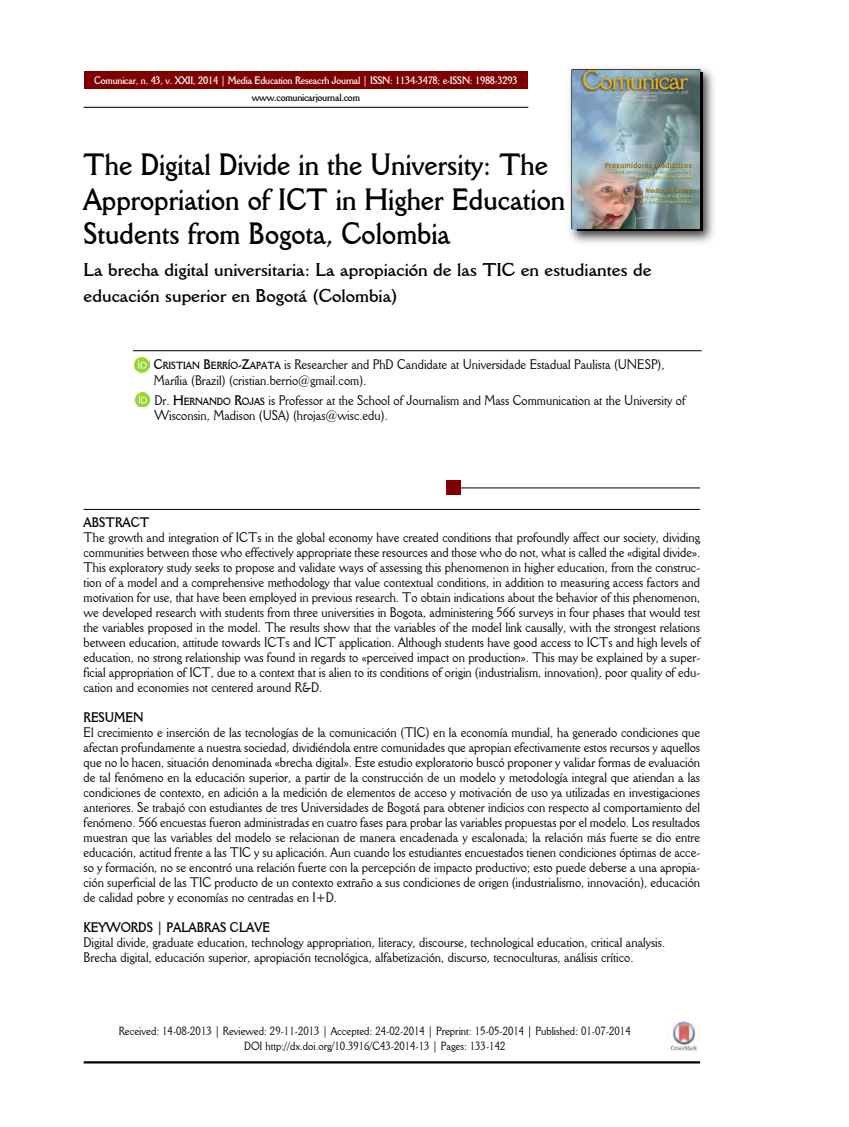
<style>
.page{position:relative;width:849px;height:1127px;background:#fff}
.page>*{position:absolute;margin:0;border:0;box-sizing:border-box;transform-origin:0 0}
.t1{font:700 30px/34.5px "Della Robbia BT";color:#000;scale:.9 1}
.t2{font:700 18px/26px "Della Robbia BT";color:#000}
.t3{font:13.5px/15px "Della Robbia BT";color:#000;scale:.9 1}
.t4{font:700 13.5px "Della Robbia BT";color:#000;scale:.9 1}
.t5{font:11.55px/15px "Della Robbia BT";color:#000;text-align:center;scale:.9 1}
.t6{font:700 10.5px "Della Robbia BT";letter-spacing:-.02em;color:#fff;scale:.9 1}
.t7{font:700 10.5px "Della Robbia BT";letter-spacing:-.02em;color:#000;scale:.9 1}
.s1{font-weight:700}
.s2{font-weight:700;font-size:10.2px}
</style>
<div class="page">
<svg style="left:83px;top:106px;width:446px;height:2px"></svg>
<div style="left:84px;top:71px;width:444px;height:17px;background:#800000"></div>
<img style="left:569px;top:68px;width:145px;height:175px">
<img style="left:577px;top:73px;width:125px;height:157px">
<img style="left:572px;top:70px;width:128px;height:158px">
<svg style="left:132px;top:350px;width:570px;height:1px"></svg>
<svg style="left:83px;top:508px;width:618px;height:2px"></svg>
<svg style="left:461px;top:487px;width:240px;height:1px"></svg>
<img style="left:668px;top:1018px;width:30px;height:33px">
<hr style="left:84px;top:1061px;width:616px;height:2px;background:#000">
<div style="left:446px;top:481px;width:15px;height:14px;background:#800000"></div>
<svg style="left:138px;top:360px;width:12px;height:13px"></svg>
<img style="left:134px;top:357px;width:15px;height:15px">
<img style="left:135px;top:392px;width:15px;height:15px">
<p class="t6" style="left:94px;top:74px;width:472px">Comunicar, n. 43, v. XXII, 2014 | Media Education Reseacrh Journal | ISSN: 1134-3478; e-ISSN: 1988-3293</p>
<p class="t7" style="left:252px;top:91px;width:122px">www.comunicarjournal.com</p>
<h1 class="t1" style="left:84px;top:147px;width:537px">The Digital Divide in the University: The<br>Appropriation of ICT in Higher Education<br>Students from Bogota, Colombia</h1>
<h2 class="t2" style="left:84px;top:256px;width:569px">La brecha digital universitaria: La apropiación de las TIC en estudiantes de educación superior en Bogotá (Colombia)</h2>
<p class="t3" style="left:154px;top:356px;width:569px;line-height:15.8px"><span class="s1">C</span><span class="s2">RISTIAN</span> <span class="s1">B</span><span class="s2">ERRÍO</span><span class="s1">-Z</span><span class="s2">APATA</span> is Researcher and PhD Candidate at Universidade Estadual Paulista (UNESP),<br>Marília (Brazil) (cristian.berrio@gmail.com).</p>
<p class="t3" style="left:155px;top:392px;width:591px;line-height:15.8px">Dr. <span class="s1">H</span><span class="s2">ERNANDO</span> <span class="s1">R</span><span class="s2">OJAS</span> is Professor at the School of Journalism and Mass Communication at the University of<br>Wisconsin, Madison (USA) (hrojas@wisc.edu).</p>
<p class="t4" style="left:84px;top:514px;width:75px">ABSTRACT</p>
<p class="t3" style="left:84px;top:530px;width:687px;text-align:justify">The growth and integration of ICTs in the global economy have created conditions that profoundly affect our society, dividing communities between those who effectively appropriate these resources and those who do not, what is called the «digital divide».<br>This exploratory study seeks to propose and validate ways of assessing this phenomenon in higher education, from the construc&shy;tion of a model and a comprehensive methodology that value contextual conditions, in addition to measuring access factors and motivation for use, that have been employed in previous research. To obtain indications about the behavior of this phenomenon, we developed research with students from three universities in Bogota, administering 566 surveys in four phases that would test the variables proposed in the model. The results show that the variables of the model link causally, with the strongest relations between education, attitude towards ICTs and ICT application. Although students have good access to ICTs and high levels of education, no strong relationship was found in regards to «perceived impact on production». This may be explained by a super&shy;ficial appropriation of ICT, due to a context that is alien to its conditions of origin (industrialism, innovation), poor quality of edu&shy;cation and economies not centered around R&amp;D.</p>
<p class="t4" style="left:84px;top:709px;width:68px">RESUMEN</p>
<p class="t3" style="left:84px;top:725px;width:687px;text-align:justify">El crecimiento e inserción de las tecnologías de la comunicación (TIC) en la economía mundial, ha generado condiciones que afectan profundamente a nuestra sociedad, dividiéndola entre comunidades que apropian efectivamente estos recursos y aquellos que no lo hacen, situación denominada «brecha digital». Este estudio exploratorio buscó proponer y validar formas de evaluación de tal fenómeno en la educación superior, a partir de la construcción de un modelo y metodología integral que atiendan a las condiciones de contexto, en adición a la medición de elementos de acceso y motivación de uso ya utilizadas en investigaciones anteriores. Se trabajó con estudiantes de tres Universidades de Bogotá para obtener indicios con respecto al comportamiento del fenómeno. 566 encuestas fueron administradas en cuatro fases para probar las variables propuestas por el modelo. Los resultados muestran que las variables del modelo se relacionan de manera encadenada y escalonada; la relación más fuerte se dio entre educación, actitud frente a las TIC y su aplicación. Aun cuando los estudiantes encuestados tienen condiciones óptimas de acce&shy;so y formación, no se encontró una relación fuerte con la percepción de impacto productivo; esto puede deberse a una apropia&shy;ción superficial de las TIC producto de un contexto extraño a sus condiciones de origen (industrialismo, innovación), educación de calidad pobre y economías no centradas en I+D.</p>
<p class="t4" style="left:84px;top:919px;width:209px">KEYWORDS | PALABRAS CLAVE</p>
<p class="t3" style="left:84px;top:935px;width:648px">Digital divide, graduate education, technology appropriation, literacy, discourse, technological education, critical analysis.<br>Brecha digital, educación superior, apropiación tecnológica, alfabetización, discurso, tecnoculturas, análisis crítico.</p>
<p class="t5" style="left:119px;top:1023px;width:570px">Received: 14-08-2013 | Reviewed: 29-11-2013 | Accepted: 24-02-2014 | Preprint: 15-05-2014 | Published: 01-07-2014<br>DOI http://dx.doi.org/10.3916/C43-2014-13 | Pages: 133-142</p>
</div>
